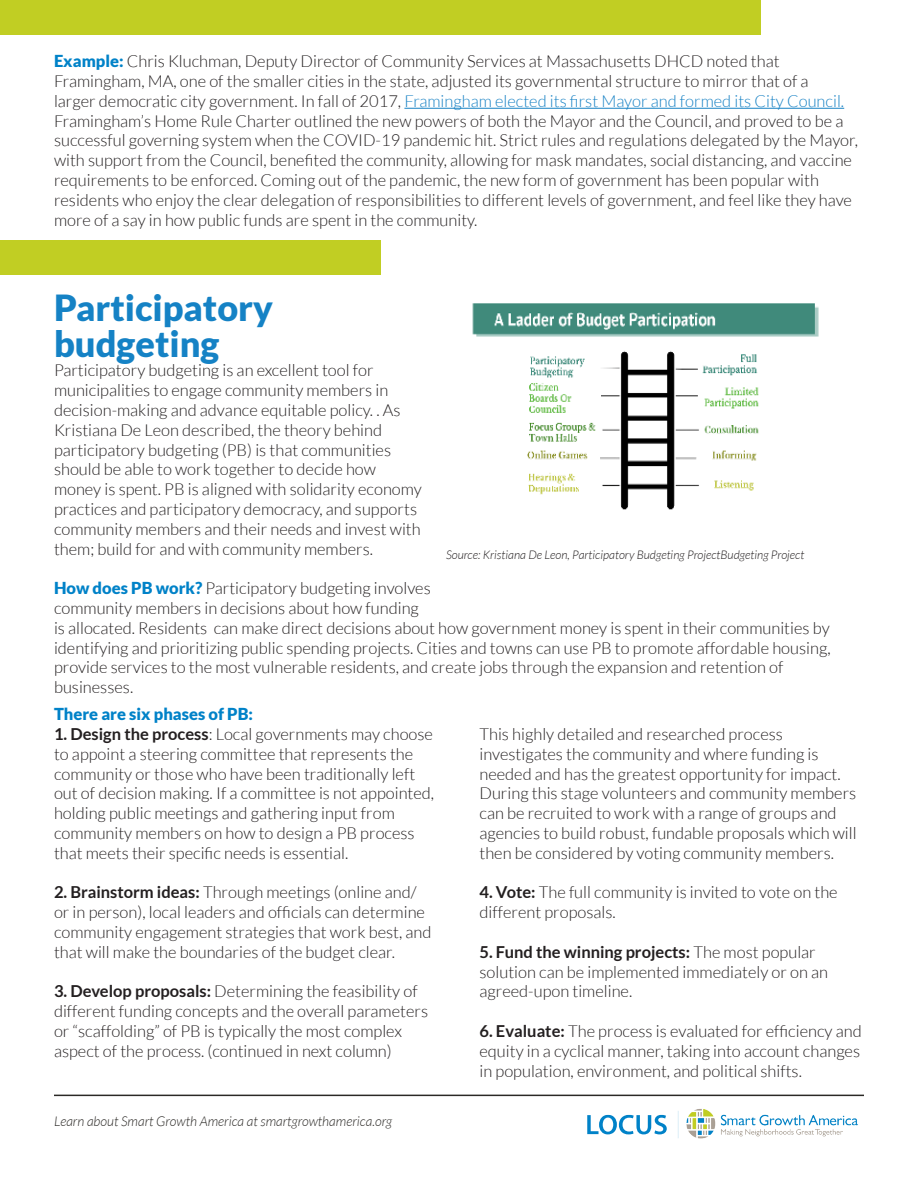
<style>
.page{position:relative;width:918px;height:1188px;background:#fff}
.page>*{position:absolute;margin:0;border:0;box-sizing:border-box;transform-origin:0 0}
.t1{font:900 36px/36px "Lato";color:#1582c5}
.t2{font:300 16.5px/19.8px "Lato";color:#231f20}
.t3{font:900 16.5px "Lato";color:#0082c8}
.body{font:italic 300 13.5px "Lato";color:#2b2926}
.t4{font:italic 300 12px "Lato";color:#231f20}
.s1{font-weight:900;color:#0082c8}
.s2{color:#1681c4}
.s3{font-weight:700}
</style>
<div class="page">
<hr style="left:54px;top:1095px;width:810px;height:1px;background:#2b2926">
<div style="left:0;top:0;width:761px;height:34px;background:#c1ce23"></div>
<img style="left:587px;top:1109px;width:271px;height:30px">
<hr style="left:404px;top:108px;width:440px;height:1px;background:#1681c4">
<img style="left:472px;top:303px;width:347px;height:207px">
<div style="left:0;top:240px;width:380px;height:35px;background:#c1ce23"></div>
<p class="t2" style="left:54px;top:52px;width:806px"><span class="s1">Example:</span> Chris Kluchman, Deputy Director of Community Services at Massachusetts DHCD noted that Framingham, MA, one of the smaller cities in the state, adjusted its governmental structure to mirror that of a<br>larger democratic city government. In fall of 2017, <span class="s2">Framingham elected its first Mayor and formed its City Council.<br></span>Framingham’s Home Rule Charter outlined the new powers of both the Mayor and the Council, and proved to be a successful governing system when the COVID-19 pandemic hit. Strict rules and regulations delegated by the Mayor, with support from the Council, benefited the community, allowing for mask mandates, social distancing, and vaccine requirements to be enforced. Coming out of the pandemic, the new form of government has been popular with residents who enjoy the clear delegation of responsibilities to different levels of government, and feel like they have more of a say in how public funds are spent in the community.</p>
<p class="t1" style="left:54px;top:289px;width:221px">Participatory budgeting</p>
<p class="t2" style="left:54px;top:361px;width:369px">Participatory budgeting is an excellent tool for municipalities to engage community members in decision-making and advance equitable policy. . As Kristiana De Leon described, the theory behind participatory budgeting (PB) is that communities should be able to work together to decide how money is spent. PB is aligned with solidarity economy practices and participatory democracy, and supports community members and their needs and invest with them; build for and with community members.</p>
<p class="t2" style="left:54px;top:578px;width:778px"><span class="s1">How does PB work?</span> Participatory budgeting involves<br>community members in decisions about how funding<br>is allocated. Residents can make direct decisions about how government money is spent in their communities by identifying and prioritizing public spending projects. Cities and towns can use PB to promote affordable housing, provide services to the most vulnerable residents, and create jobs through the expansion and retention of businesses.</p>
<p class="t4" style="left:446px;top:548px;width:360px">Source: Kristiana De Leon, Participatory Budgeting ProjectBudgeting Project</p>
<p class="t3" style="left:54px;top:704px;width:201px">There are six phases of PB:</p>
<p class="t2" style="left:54px;top:724px;width:382px"><span class="s3">1. Design the process</span>: Local governments may choose to appoint a steering committee that represents the community or those who have been traditionally left out of decision making. If a committee is not appointed, holding public meetings and gathering input from community members on how to design a PB process that meets their specific needs is essential.</p>
<p class="t2" style="left:54px;top:883px;width:379px"><span class="s3">2. Brainstorm ideas:</span> Through meetings (online and/ or in person), local leaders and officials can determine community engagement strategies that work best, and that will make the boundaries of the budget clear.</p>
<p class="t2" style="left:54px;top:982px;width:376px"><span class="s3">3. Develop proposals:</span> Determining the feasibility of different funding concepts and the overall parameters or “scaffolding” of PB is typically the most complex aspect of the process. (continued in next column)</p>
<p class="body" style="left:54px;top:1114px;width:340px">Learn about Smart Growth America at smartgrowthamerica.org</p>
<p class="t2" style="left:480px;top:724px;width:379px">This highly detailed and researched process investigates the community and where funding is needed and has the greatest opportunity for impact.<br>During this stage volunteers and community members can be recruited to work with a range of groups and agencies to build robust, fundable proposals which will then be considered by voting community members.</p>
<p class="t2" style="left:480px;top:883px;width:360px"><span class="s3">4. Vote:</span> The full community is invited to vote on the different proposals.</p>
<p class="t2" style="left:480px;top:942px;width:350px"><span class="s3">5. Fund the winning projects:</span> The most popular solution can be implemented immediately or on an agreed-upon timeline.</p>
<p class="t2" style="left:480px;top:1021px;width:384px;text-align:justify"><span class="s3">6. Evaluate:</span> The process is evaluated for efficiency and equity in a cyclical manner, taking into account changes in population, environment, and political shifts.</p>
</div>
